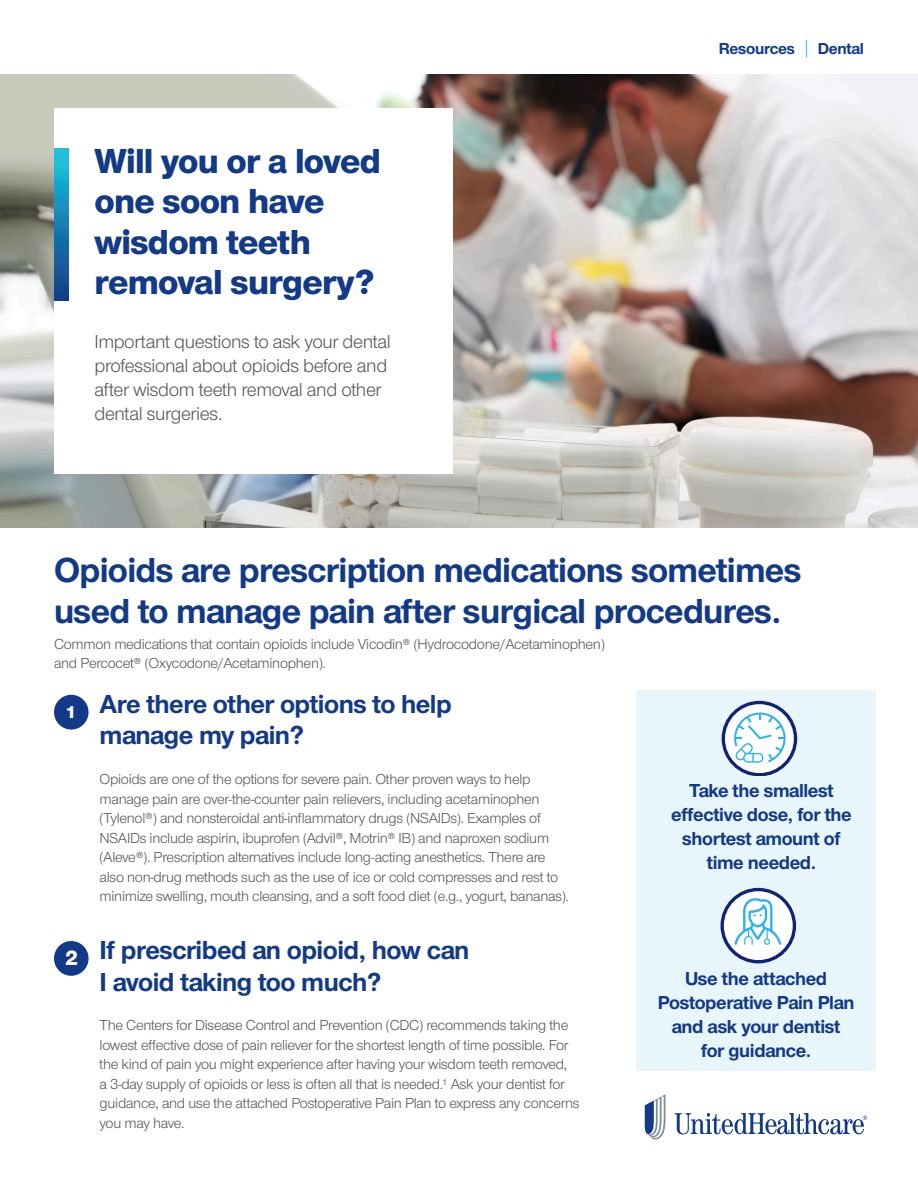
<style>
.page{position:relative;width:918px;height:1188px;background:#fff}
.page>*{position:absolute;margin:0;border:0;box-sizing:border-box;transform-origin:0 0}
.H2{font:700 36px/40.5px "UHC Sans";letter-spacing:-.02em;color:#133a88}
.H1_Box{font:800 36px/40.5px "UHC Sans";letter-spacing:-.02em;color:#133a88}
.H3{font:700 27px/31.5px "UHC Sans";letter-spacing:-.02em;color:#133a88}
.H4{font:700 19.5px/24px "UHC Sans";letter-spacing:-.02em;color:#133a88;text-align:center}
.Lead_In{font:19.5px/24px "UHC Sans";letter-spacing:-.02em;color:#57585a}
.t1{font:700 16.5px "UHC Sans";letter-spacing:-.02em;color:#133a88}
.H3-2{font:15px/19.5px "UHC Sans";letter-spacing:-.02em;color:#57585a}
.Body{font:15px/19.5px "UHC Sans";letter-spacing:-.02em;color:#57585a}
.s1{font-weight:400;font-size:20.7px;color:#22bfdc}
</style>
<div class="page">
<img style="left:0;top:74px;width:918px;height:454px">
<svg style="left:675px;top:1113px;width:192px;height:21px"></svg>
<svg style="left:645px;top:1094px;width:21px;height:46px"></svg>
<div style="left:54px;top:108px;width:398px;height:366px;background:#fff"></div>
<svg style="left:54px;top:148px;width:14px;height:153px;background:#1680b3"></svg>
<div style="left:54px;top:695px;width:35px;height:35px;background:#133a88;border-radius:50%"></div>
<div style="left:54px;top:941px;width:35px;height:35px;background:#133a88;border-radius:50%"></div>
<div style="left:636px;top:690px;width:240px;height:381px;background:#e8f6fb"></div>
<svg style="left:722px;top:890px;width:72px;height:72px;background:#e2e4ee"></svg>
<div style="left:721px;top:888px;width:75px;height:75px;border:3px solid #122377;border-radius:50%"></div>
<svg style="left:734px;top:897px;width:47px;height:48px;background:#c7e9f7"></svg>
<svg style="left:723px;top:703px;width:73px;height:72px"></svg>
<div style="left:722px;top:701px;width:75px;height:75px;border:3px solid #122377;border-radius:50%"></div>
<svg style="left:734px;top:713px;width:52px;height:50px;background:#d3eef9"></svg>
<p class="H1_Box" style="left:94px;top:139px;width:288px">Will you or a loved one soon have wisdom teeth removal surgery?</p>
<p class="Lead_In" style="left:94px;top:328px;width:298px">Important questions to ask your dental professional about opioids before and after wisdom teeth removal and other dental surgeries.</p>
<p class="t1" style="left:719px;top:37px;width:147px">Resources <span class="s1">|</span> Dental</p>
<p class="H2" style="left:54px;top:549px;width:749px">Opioids are prescription medications sometimes used to manage pain after surgical procedures.</p>
<p class="Body" style="left:54px;top:634px;width:552px">Common medications that contain opioids include Vicodin® (Hydrocodone/Acetaminophen) and Percocet® (Oxycodone/Acetaminophen).</p>
<p class="H3" style="left:100px;top:687px;width:354px;text-indent:-34px"><sub>1</sub> Are there other options to help manage my pain?</p>
<p class="H3-2" style="left:100px;top:769px;width:471px">Opioids are one of the options for severe pain. Other proven ways to help manage pain are over-the-counter pain relievers, including acetaminophen (Tylenol®) and nonsteroidal anti-inflammatory drugs (NSAIDs). Examples of NSAIDs include aspirin, ibuprofen (Advil®, Motrin® IB) and naproxen sodium (Aleve®). Prescription alternatives include long-acting anesthetics. There are also non-drug methods such as the use of ice or cold compresses and rest to minimize swelling, mouth cleansing, and a soft food diet (e.g., yogurt, bananas).</p>
<p class="H3" style="left:100px;top:933px;width:371px;text-indent:-35px"><sub>2</sub> If prescribed an opioid, how can<br>I avoid taking too much?</p>
<p class="H3-2" style="left:100px;top:1015px;width:481px">The Centers for Disease Control and Prevention (CDC) recommends taking the lowest effective dose of pain reliever for the shortest length of time possible. For the kind of pain you might experience after having your wisdom teeth removed,<br>a 3-day supply of opioids or less is often all that is needed.¹ Ask your dentist for guidance, and use the attached Postoperative Pain Plan to express any concerns you may have.</p>
<p class="H4" style="left:671px;top:778px;width:182px">Take the smallest effective dose, for the shortest amount of time needed.</p>
<p class="H4" style="left:658px;top:966px;width:198px">Use the attached<br>Postoperative Pain Plan and ask your dentist for guidance.</p>
</div>
